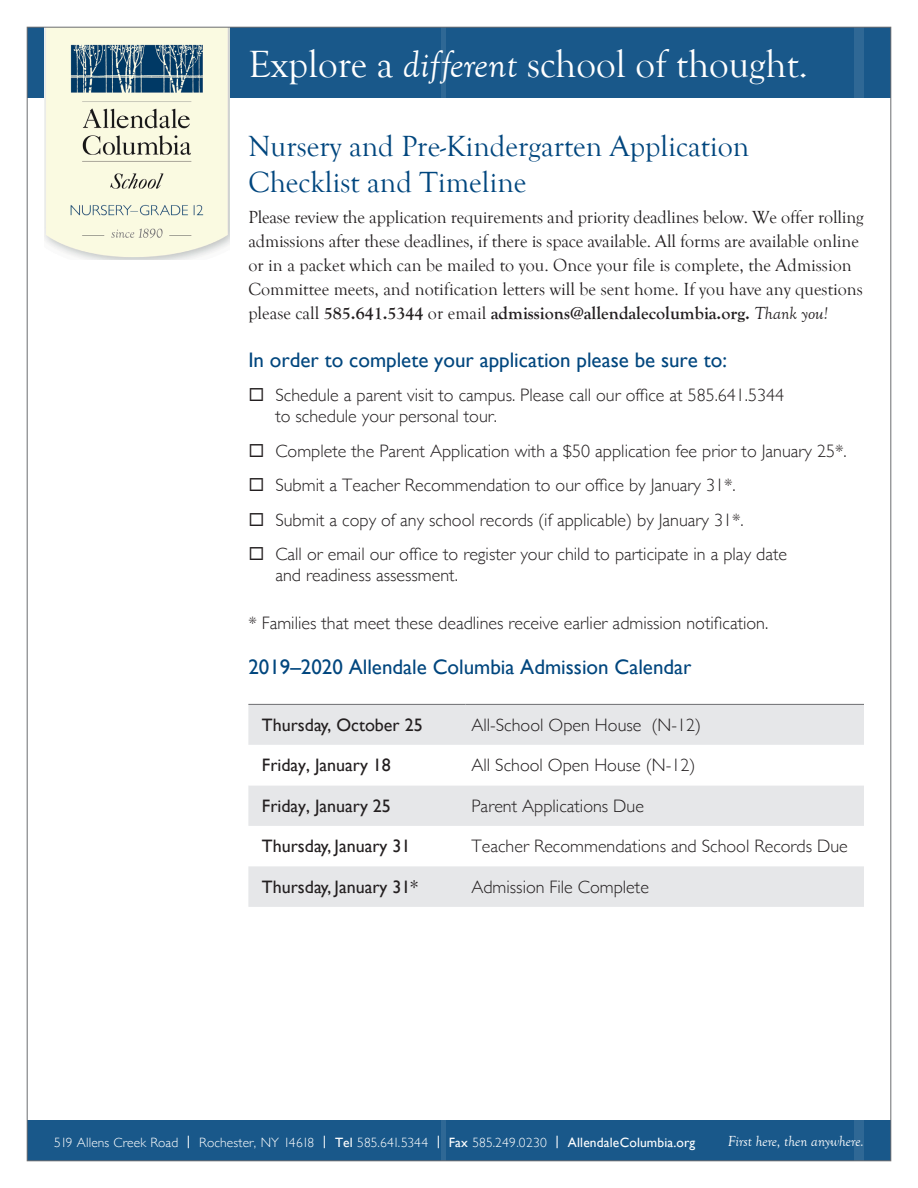
<style>
.page{position:relative;width:918px;height:1188px;background:#fff}
.page>*{position:absolute;margin:0;border:0;box-sizing:border-box;transform-origin:0 0}
.t1{font:39px "Goudy Old Style T";color:#fff}
.t2{font:30px/36px "Goudy Old Style T";color:#00467e}
.t3{font:21px "Gill Sans";color:#00467e}
.t4{font:300 18px/21px "Gill Sans";color:#231f20}
.t5{font:18px/24px "Goudy Old Style T";letter-spacing:-.01em;color:#231f20}
.t6{font:18px "Gill Sans";color:#231f20}
.t7{font:italic 15px "Goudy Old Style T";color:#fff}
.Body_Text{font:300 13.5px "Gill Sans";letter-spacing:.01em;color:#fff}
.s1{font-style:italic}
.s2{font-weight:700}
.s3{font-weight:400}
</style>
<div class="page">
<div style="left:29px;top:29px;width:412px;height:69px;background:#19588a"></div>
<div style="left:441px;top:29px;width:413px;height:69px;background:#19588a"></div>
<img style="left:854px;top:27px;width:38px;height:73px">
<img style="left:44px;top:29px;width:186px;height:230px">
<svg style="left:248px;top:705px;width:616px;height:202px;fill:#e6e7e9"></svg>
<svg style="left:248px;top:745px;width:616px;height:40px"></svg>
<hr style="left:248px;top:704px;width:217px;height:1px;background:#6c6d70">
<hr style="left:465px;top:704px;width:399px;height:1px;background:#6c6d70">
<div style="left:27px;top:1120px;width:414px;height:42px;background:#19588a"></div>
<div style="left:441px;top:1120px;width:413px;height:42px;background:#19588a"></div>
<img style="left:854px;top:1120px;width:38px;height:42px">
<p class="t1" style="left:249px;top:42px;width:561px">Explore a <span class="s1">different</span> school of thought.</p>
<p class="t2" style="left:248px;top:129px;width:503px">Nursery and Pre-Kindergarten Application<br>Checklist and Timeline</p>
<p class="t5" style="left:248px;top:205px;width:617px">Please review the application requirements and priority deadlines below. We offer rolling admissions after these deadlines, if there is space available. All forms are available online or in a packet which can be mailed to you. Once your file is complete, the Admission Committee meets, and notification letters will be sent home. If you have any questions please call <span class="s2">585.641.5344</span> or email <span class="s2">admissions@allendalecolumbia.org.</span> <span class="s1">Thank you!</span></p>
<p class="t3" style="left:248px;top:347px;width:480px">In order to complete your application please be sure to:</p>
<p class="t4" style="left:275px;top:384px;width:510px;text-indent:-27px">◻ Schedule a parent visit to campus. Please call our office at 585.641.5344 to schedule your personal tour.</p>
<p class="t4" style="left:248px;top:439px;width:600px">◻ Complete the Parent Application with a $50 application fee prior to January 25*.</p>
<p class="t4" style="left:248px;top:474px;width:489px">◻ Submit a Teacher Recommendation to our office by January 31*.</p>
<p class="t4" style="left:248px;top:508px;width:497px">◻ Submit a copy of any school records (if applicable) by January 31*.</p>
<p class="t4" style="left:275px;top:543px;width:513px;text-indent:-27px">◻ Call or email our office to register your child to participate in a play date and readiness assessment.</p>
<p class="t4" style="left:248px;top:612px;width:521px">* Families that meet these deadlines receive earlier admission notification.</p>
<p class="t3" style="left:248px;top:655px;width:445px">2019–2020 Allendale Columbia Admission Calendar</p>
<p class="t6" style="left:262px;top:714px;width:162px">Thursday, October 25</p>
<p class="t4" style="left:471px;top:714px;width:231px">All-School Open House (N-12)</p>
<p class="t6" style="left:262px;top:755px;width:131px">Friday, January 18</p>
<p class="t4" style="left:471px;top:754px;width:225px">All School Open House (N-12)</p>
<p class="t6" style="left:262px;top:795px;width:131px">Friday, January 25</p>
<p class="t4" style="left:471px;top:795px;width:174px">Parent Applications Due</p>
<p class="t6" style="left:262px;top:836px;width:150px">Thursday, January 31</p>
<p class="t4" style="left:471px;top:835px;width:378px">Teacher Recommendations and School Records Due</p>
<p class="t6" style="left:262px;top:876px;width:158px">Thursday, January 31*</p>
<p class="t4" style="left:471px;top:876px;width:179px">Admission File Complete</p>
<p class="Body_Text" style="left:54px;top:1132px;width:643px">519 Allens Creek Road <span class="s3">|</span> Rochester, NY 14618 <span class="s3">| Tel</span> 585.641.5344 <span class="s3">| Fax</span> 585.249.0230 <span class="s3">| AllendaleColumbia.org</span></p>
<p class="t7" style="left:728px;top:1133px;width:138px">First here, then anywhere.</p>
</div>
